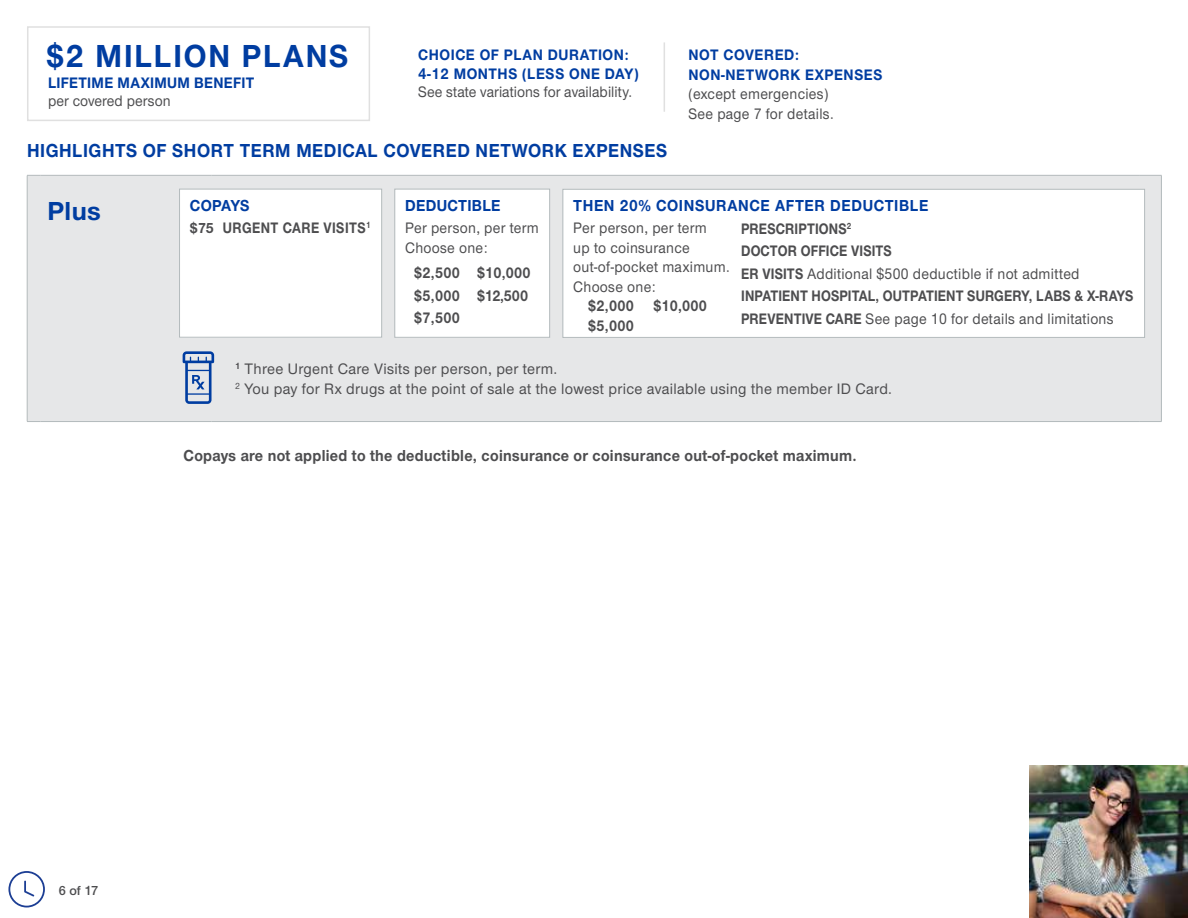
<style>
.page{position:relative;width:1188px;height:918px;background:#fff}
.page>*{position:absolute;margin:0;border:0;box-sizing:border-box;transform-origin:0 0}
.t1{font:700 33px "UHC Sans";letter-spacing:.06em;color:#003da1;scale:.95 1}
.t2{font:700 27px "UHC Sans";color:#003da1}
.t3{font:700 19.5px "UHC Sans";letter-spacing:.03em;color:#003da1;scale:.93 1}
.t4{font:700 16.5px "UHC Sans";letter-spacing:.02em;color:#4d4d4f;scale:.93 1}
.t5{font:700 16.5px "UHC Sans";letter-spacing:.04em;color:#003da1;scale:.93 1}
.t6{font:700 16.5px "UHC Sans";letter-spacing:.02em;color:#003da1;scale:.93 1}
.t7{font:500 15.75px/19.5px "UHC Sans";letter-spacing:.02em;color:#4d4d4f;scale:.93 1}
.t8{font:700 15.75px/22.5px "UHC Sans";letter-spacing:.01em;color:#4d4d4f;scale:.86 1}
.t9{font:500 15.75px/19.5px "UHC Sans";letter-spacing:.02em;color:#4d4d4f}
.t10{font:700 15.75px/19.5px "UHC Sans";letter-spacing:.04em;color:#003da1;scale:.93 1}
.t11{font:700 15.75px/22.5px "UHC Sans";letter-spacing:.01em;color:#4d4d4f;scale:.9 1}
.t12{font:700 15.75px "UHC Sans";letter-spacing:.02em;color:#003da1;scale:.93 1}
.t13{font:700 15.75px "UHC Sans";letter-spacing:.03em;color:#4d4d4f;scale:.86 1}
.t14{font:600 13.5px "UHC Sans";color:#4d4d4f}
.s1{font-size:15px}
.s2{font-weight:500}
</style>
<div class="page">
<img style="left:1029px;top:765px;width:159px;height:153px">
<div style="left:27px;top:26px;width:343px;height:95px;border:2px solid #e0e0e0"></div>
<div style="left:28px;top:176px;width:1133px;height:245px;background:#e6e7e8"></div>
<hr style="left:1139px;top:176px;width:2px;height:245px;background:#e6e7e8">
<svg style="left:27px;top:175px;width:14px;height:1px"></svg>
<hr style="left:27px;top:176px;width:1px;height:245px;background:#b3babc">
<hr style="left:41px;top:175px;width:170px;height:1px;background:#b3babc">
<hr style="left:211px;top:175px;width:929px;height:1px;background:#b3babc">
<svg style="left:1140px;top:175px;width:22px;height:1px"></svg>
<hr style="left:1161px;top:176px;width:1px;height:245px;background:#b3babc">
<svg style="left:27px;top:421px;width:14px;height:1px"></svg>
<hr style="left:41px;top:421px;width:170px;height:1px;background:#b3babc">
<hr style="left:211px;top:421px;width:929px;height:1px;background:#b3babc">
<svg style="left:1140px;top:421px;width:22px;height:1px"></svg>
<div style="left:395px;top:189px;width:155px;height:148px;background:#fff"></div>
<div style="left:395px;top:189px;width:155px;height:149px;border:1px solid #b3babc"></div>
<svg style="left:183px;top:351px;width:31px;height:53px;background:#91a8cd"></svg>
<div style="left:180px;top:189px;width:202px;height:148px;background:#fff"></div>
<div style="left:179px;top:189px;width:203px;height:148px;border:1px solid #b3babc"></div>
<div style="left:563px;top:189px;width:582px;height:148px;background:#fff"></div>
<div style="left:563px;top:189px;width:582px;height:149px;border:1px solid #b3babc"></div>
<hr style="left:664px;top:42px;width:1px;height:70px;background:#e0e0e0">
<svg style="left:8px;top:871px;width:37px;height:37px"></svg>
<h1 class="t1" style="left:46px;top:34px;width:319px">$2 MILLION PLANS</h1>
<p class="t12" style="left:48px;top:72px;width:223px">LIFETIME MAXIMUM BENEFIT</p>
<p class="t7" style="left:48px;top:90px;width:133px">per covered person</p>
<p class="t10" style="left:418px;top:44px;width:239px">CHOICE OF PLAN DURATION:<br>4-12 MONTHS (LESS ONE DAY)</p>
<p class="t7" style="left:418px;top:81px;width:231px">See state variations for availability.</p>
<p class="t3" style="left:27px;top:138px;width:690px">HIGHLIGHTS OF SHORT TERM MEDICAL COVERED NETWORK EXPENSES</p>
<p class="t10" style="left:688px;top:45px;width:210px">NOT COVERED:<br>NON-NETWORK EXPENSES</p>
<p class="t7" style="left:688px;top:83px;width:158px">(except emergencies)<br>See page 7 for details.</p>
<p class="t5" style="left:190px;top:194px;width:65px">COPAYS</p>
<p class="t13" style="left:190px;top:217px;width:211px"><span class="s1">$75</span> URGENT CARE VISITS<sup>1</sup></p>
<h2 class="t2" style="left:47px;top:193px;width:55px">Plus</h2>
<p class="t6" style="left:405px;top:194px;width:104px">DEDUCTIBLE</p>
<p class="t7" style="left:405px;top:217px;width:145px">Per person, per term<br>Choose one:</p>
<p class="t11" style="left:414px;top:261px;width:131px">$2,500 $10,000 $5,000 $12,500 $7,500</p>
<p class="t9" style="left:235px;top:359px;width:658px"><sup>1</sup> Three Urgent Care Visits per person, per term.<br><sup>2</sup> You pay for Rx drugs at the point of sale at the lowest price available using the member ID Card.</p>
<p class="t5" style="left:573px;top:194px;width:383px">THEN 20% COINSURANCE AFTER DEDUCTIBLE</p>
<p class="t7" style="left:573px;top:218px;width:170px">Per person, per term<br>up to coinsurance out-of-pocket maximum.<br>Choose one:</p>
<p class="t11" style="left:588px;top:296px;width:133px;line-height:19.5px">$2,000 $10,000 $5,000</p>
<p class="t8" style="left:741px;top:217px;width:458px">PRESCRIPTIONS<sup>2<br></sup>DOCTOR OFFICE VISITS<br>ER VISITS <span class="s2">Additional $500 deductible if not admitted </span>INPATIENT HOSPITAL, OUTPATIENT SURGERY, LABS &amp; X-RAYS PREVENTIVE CARE <span class="s2">See page 10 for details and limitations</span></p>
<p class="t4" style="left:184px;top:444px;width:725px">Copays are not applied to the deductible, coinsurance or coinsurance out-of-pocket maximum.</p>
<p class="t14" style="left:59px;top:881px;width:41px">6 of 17</p>
</div>
